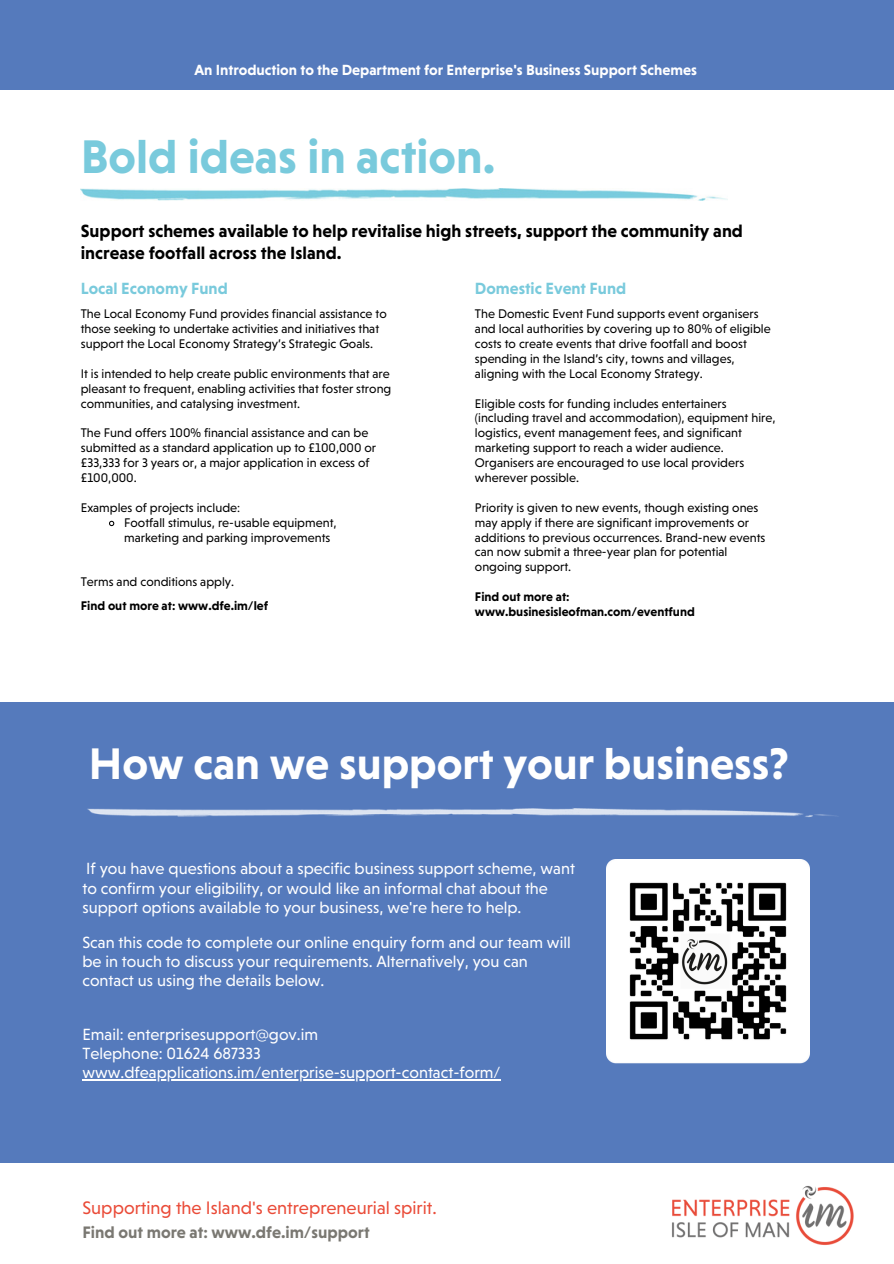
<style>
.page{position:relative;width:894px;height:1264px;background:#fff}
.page>*{position:absolute;margin:0;border:0;box-sizing:border-box;transform-origin:0 0}
.t1{font:700 48px "Niveau Grotesk";color:#79cadc}
.t2{font:700 45px "Niveau Grotesk";color:#fff}
.t3{font:18.45px "Niveau Grotesk";color:#ea4b38}
.t4{font:700 18px/21.3px "Niveau Grotesk";color:#000}
.t5{font:700 16.95px "Niveau Grotesk";color:#7a7872}
.t6{font:16.5px/19px "Niveau Grotesk";color:#fff}
.t7{font:700 16.5px "Niveau Grotesk";color:#79cadc}
.t8{font:700 15px "Niveau Grotesk";color:#fff}
.t9{font:700 13.95px "Niveau Grotesk";color:#7a7872}
.t10{font:12.75px/14.9px "Niveau Grotesk";color:#000}
.t11{font:700 12.75px/14.9px "Niveau Grotesk";color:#000}
.s1{color:#fff}
</style>
<div class="page">
<div style="left:0;top:0;width:893px;height:1263px;background:#557abc"></div>
<div style="left:0;top:0;width:893px;height:702px;background:#fff"></div>
<div style="left:0;top:1133px;width:893px;height:130px;background:#fff"></div>
<div style="left:0;top:762px;width:893px;height:400px;background:#557abc"></div>
<img style="left:672px;top:1186px;width:182px;height:59px">
<img style="left:606px;top:859px;width:203px;height:205px">
<img style="left:87px;top:808px;width:749px;height:10px">
<div style="left:0;top:0;width:893px;height:89px;background:#557abc"></div>
<img style="left:81px;top:189px;width:645px;height:11px">
<hr style="left:82px;top:1079px;width:418px;height:1px;background:#fff">
<svg style="left:109px;top:520px;width:6px;height:7px"></svg>
<p class="t8" style="left:194px;top:61px;width:504px">An Introduction to the Department for Enterprise's Business Support Schemes</p>
<p class="t1" style="left:81px;top:128px;width:416px">Bold ideas in action.</p>
<p class="t4" style="left:81px;top:220px;width:663px">Support schemes available to help revitalise high streets, support the community and increase footfall across the Island.</p>
<h6 class="t7" style="left:81px;top:279px;width:148px">Local Economy Fund</h6>
<h6 class="t10" style="left:81px;top:306px;width:307px">The Local Economy Fund provides financial assistance to those seeking to undertake activities and initiatives that support the Local Economy Strategy’s Strategic Goals.</h6>
<h4 class="t10" style="left:81px;top:366px;width:312px">It is intended to help create public environments that are pleasant to frequent, enabling activities that foster strong communities, and catalysing investment.</h4>
<p class="t10" style="left:81px;top:425px;width:297px">The Fund offers 100% financial assistance and can be submitted as a standard application up to £100,000 or £33,333 for 3 years or, a major application in excess of £100,000.</p>
<p class="t10" style="left:81px;top:500px;width:161px">Examples of projects include:</p>
<p class="t10" style="left:124px;top:515px;width:214px">Footfall stimulus, re-usable equipment, marketing and parking improvements</p>
<p class="t10" style="left:81px;top:574px;width:155px">Terms and conditions apply.</p>
<p class="t11" style="left:81px;top:597px;width:189px">Find out more at: www.dfe.im/lef</p>
<p class="t7" style="left:475px;top:279px;width:153px">Domestic Event Fund</p>
<h1 class="t10" style="left:475px;top:306px;width:297px">The Domestic Event Fund supports event organisers and local authorities by covering up to 80% of eligible costs to create events that drive footfall and boost spending in the Island’s city, towns and villages, aligning with the Local Economy Strategy.</h1>
<h5 class="t10" style="left:475px;top:396px;width:302px">Eligible costs for funding includes entertainers (including travel and accommodation), equipment hire, logistics, event management fees, and significant marketing support to reach a wider audience.<br>Organisers are encouraged to use local providers wherever possible.</h5>
<h5 class="t10" style="left:475px;top:500px;width:292px">Priority is given to new events, though existing ones may apply if there are significant improvements or additions to previous occurrences. Brand-new events can now submit a three-year plan for potential ongoing support.</h5>
<p class="t11" style="left:475px;top:589px;width:221px">Find out more at: www.businesisleofman.com/eventfund</p>
<h2 class="t2" style="left:89px;top:736px;width:701px">How can we support your business?</h2>
<h4 class="t6" style="left:82px;top:859px;width:494px">If you have questions about a specific business support scheme, want to confirm your eligibility, or would like an informal chat about the support options available to your business, we're here to help.</h4>
<p class="t6" style="left:82px;top:932px;width:489px">Scan this code to complete our online enquiry form and our team will be in touch to discuss your requirements. Alternatively, you can contact us using the details below.</p>
<p class="t6" style="left:82px;top:1024px;width:237px">Email: enterprisesupport@gov.im<br>Telephone: 01624 687333</p>
<p class="t6" style="left:82px;top:1062px;width:419px">www.dfeapplications.im/enterprise-support-contact-form/</p>
<p class="t3" style="left:82px;top:1196px;width:356px">Supporting the Island's entrepreneurial spirit.</p>
<h4 class="t9" style="left:109px;top:1220px;width:237px"><span class="s1">Find out more at:</span> www.dfe.im/support</h4>
<h1 class="t5" style="left:82px;top:1221px;width:289px">Find out more at: www.dfe.im/support</h1>
</div>
